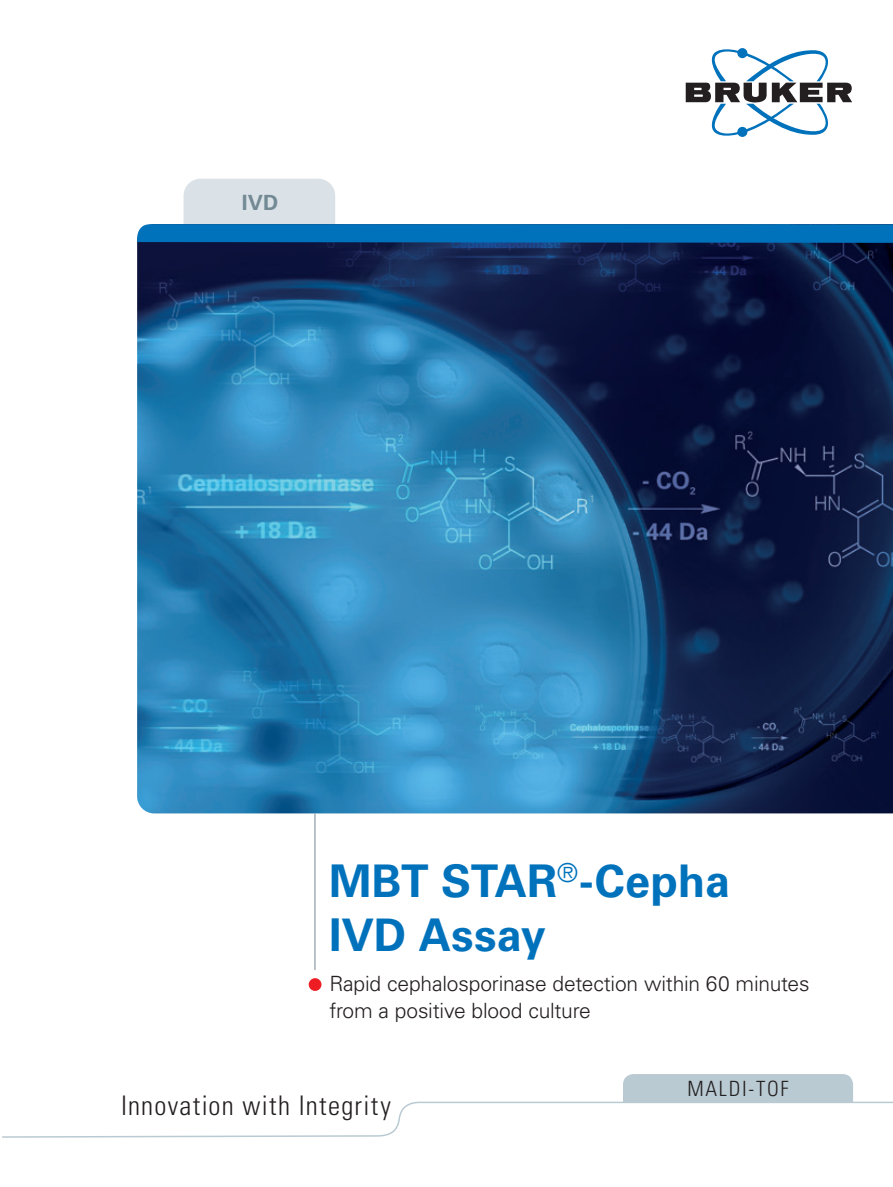
<style>
.page{position:relative;width:893px;height:1187px;background:#fff}
.page>*{position:absolute;margin:0;border:0;box-sizing:border-box;transform-origin:0 0}
.t1{font:700 45px/54px "Univers LT Std";letter-spacing:-.005em;color:#0072bc}
.brochure_title-claim{font:300 condensed 27px "Univers LT Std";letter-spacing:.05em;color:#231f20}
.brochure_title-appli{font:300 21px/27px "Univers LT Std";letter-spacing:-.01em;color:#231f20}
.brochure_title-techn{font:300 condensed 21px "Univers LT Std";letter-spacing:.08em;color:#231f20}
.t2{font:700 21px "Univers LT Std";color:#738a95}
</style>
<div class="page">
<div style="left:184px;top:179px;width:151px;height:63px;background:#dae2e7;border-radius:17px"></div>
<hr style="left:315px;top:813px;width:1px;height:156px;background:#738a95">
<svg style="left:2px;top:1074px;width:891px;height:64px"></svg>
<img style="left:137px;top:242px;width:756px;height:571px">
<div style="left:137px;top:224px;width:756px;height:18px;background:#0072bc"></div>
<div style="left:309px;top:978px;width:12px;height:12px;background:#ee1d23;border-radius:50%"></div>
<svg style="left:686px;top:48px;width:166px;height:89px"></svg>
<p class="t2" style="left:242px;top:190px;width:38px">IVD</p>
<p class="t1" style="left:329px;top:854px;width:403px">MBT STAR<sup>®</sup>-Cepha<br>IVD Assay</p>
<p class="brochure_title-appli" style="left:329px;top:970px;width:482px">Rapid cephalosporinase detection within 60 minutes from a positive blood culture</p>
<p class="brochure_title-claim" style="left:121px;top:1089px;width:271px">Innovation with Integrity</p>
<p class="brochure_title-techn" style="left:688px;top:1075px;width:102px">MALDI-TOF</p>
</div>
